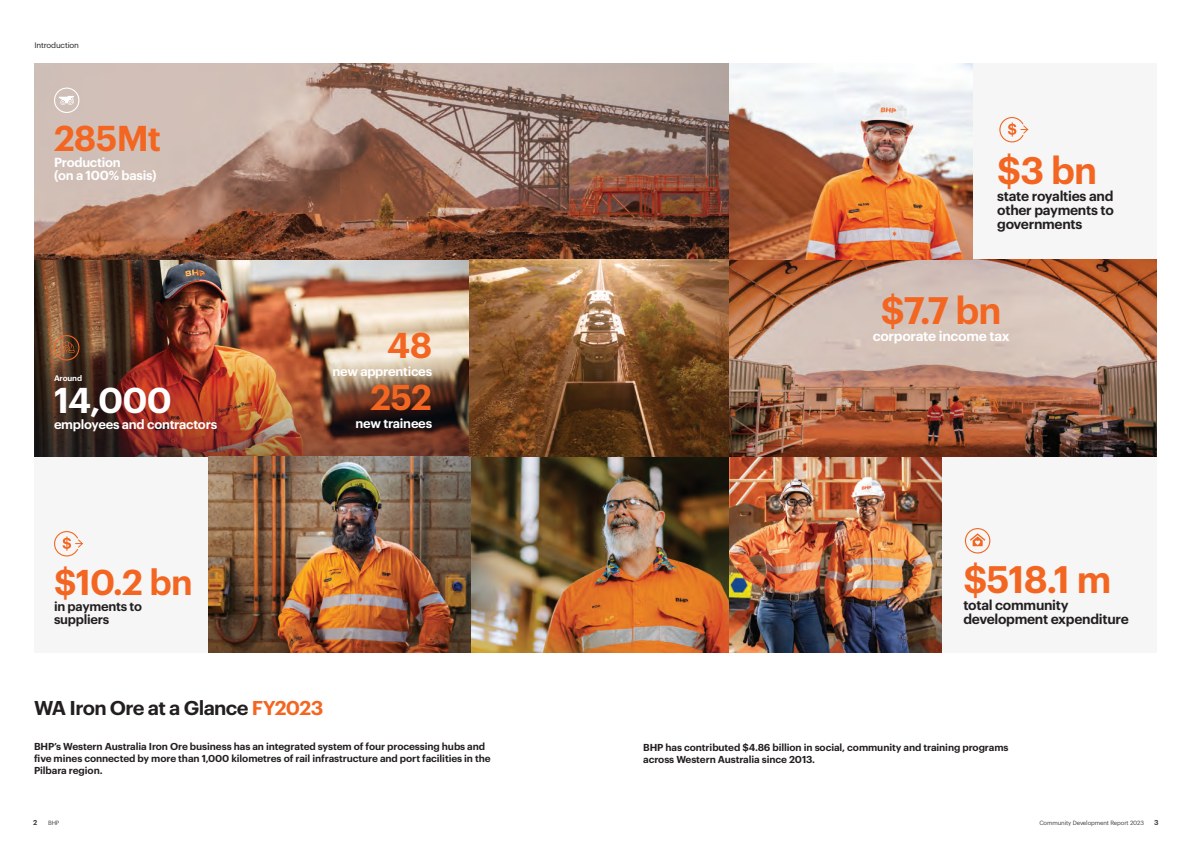
<style>
.page{position:relative;width:1191px;height:842px;background:#fff}
.page>*{position:absolute;margin:0;border:0;box-sizing:border-box;transform-origin:0 0}
.Pull_Quote_Large_G1{font:600 37.5px "Graphik";letter-spacing:-.02em;color:#f36621}
.Pull_Quote_Large_G1-2{font:600 35.2px "Graphik";letter-spacing:-.02em;color:#f36621}
.Pull_Quote_Large_G1-3{font:600 35.2px "Graphik";color:#fff}
.Title_Colour{font:600 19.6px "Graphik";letter-spacing:-.035em;color:#231f20}
.Pull_Quote_Large_G1-4{font:600 13.8px/13.8px "Graphik";letter-spacing:-.02em;color:#231f20}
.Pull_Quote_Large_G1-5{font:600 13.8px "Graphik";letter-spacing:-.02em;color:#fff}
.Pull_Quote_Large_G1-6{font:600 12.9px/12.9px "Graphik";letter-spacing:-.02em;color:#fff}
.Pull_Quote_Large_G1-7{font:600 12.9px/12.9px "Graphik";letter-spacing:-.02em;color:#231f20}
.Title_Colour-2{font:600 9.9px/12px "Graphik";letter-spacing:-.01em;color:#231f20}
.pullout{font:600 9.9px/12.5px "Graphik";letter-spacing:-.01em;color:#231f20}
.Title_Colour-3{font:7.8px "Graphik";letter-spacing:-.02em;color:#231f20}
.Title_Colour-4{font:600 7.8px "Graphik";letter-spacing:-.015em;color:#fff}
.t1{font:600 7px "Graphik";color:#3e3e3f}
.t2{font:6px "Graphik";letter-spacing:-.02em;color:#3e3e3f}
.s1{color:#f36621}
</style>
<div class="page">
<div style="left:729px;top:63px;width:428px;height:197px;background:#f6f6f7"></div>
<div style="left:34px;top:456px;width:437px;height:197px;background:#f6f6f7"></div>
<div style="left:729px;top:456px;width:428px;height:197px;background:#f6f6f7"></div>
<img style="left:34px;top:260px;width:436px;height:70px">
<img style="left:34px;top:330px;width:436px;height:126px">
<img style="left:470px;top:456px;width:259px;height:197px">
<img style="left:729px;top:456px;width:212px;height:197px">
<img style="left:34px;top:63px;width:254px;height:197px">
<img style="left:288px;top:63px;width:441px;height:197px">
<img style="left:209px;top:456px;width:261px;height:197px">
<img style="left:729px;top:260px;width:428px;height:196px">
<img style="left:729px;top:63px;width:243px;height:197px">
<img style="left:470px;top:260px;width:259px;height:196px">
<svg style="left:965px;top:528px;width:25px;height:25px"></svg>
<svg style="left:54px;top:531px;width:29px;height:25px"></svg>
<svg style="left:54px;top:335px;width:25px;height:25px"></svg>
<svg style="left:999px;top:117px;width:30px;height:25px"></svg>
<svg style="left:54px;top:88px;width:25px;height:25px"></svg>
<p class="Title_Colour-3" style="left:34px;top:40px;width:46px">Introduction</p>
<p class="Pull_Quote_Large_G1-2" style="left:54px;top:111px;width:109px">285Mt</p>
<p class="Pull_Quote_Large_G1-6" style="left:54px;top:155px;width:104px">Production<br>(on a 100% basis)</p>
<p class="Title_Colour-4" style="left:54px;top:372px;width:30px">Around</p>
<p class="Pull_Quote_Large_G1-3" style="left:54px;top:373px;width:119px">14,000</p>
<p class="Pull_Quote_Large_G1-6" style="left:54px;top:417px;width:165px">employees and contractors</p>
<p class="Pull_Quote_Large_G1-2" style="left:54px;top:555px;width:140px">$10.2 bn</p>
<p class="Pull_Quote_Large_G1-7" style="left:54px;top:599px;width:90px">in payments to suppliers</p>
<p class="Pull_Quote_Large_G1-2" style="left:387px;top:318px;width:46px">48</p>
<p class="Pull_Quote_Large_G1-6" style="left:332px;top:363px;width:101px">new apprentices</p>
<p class="Pull_Quote_Large_G1-2" style="left:370px;top:371px;width:63px">252</p>
<p class="Pull_Quote_Large_G1-6" style="left:355px;top:416px;width:78px">new trainees</p>
<p class="Pull_Quote_Large_G1" style="left:997px;top:142px;width:102px">$3 bn</p>
<p class="Pull_Quote_Large_G1-4" style="left:997px;top:188px;width:118px;text-align:justify">state royalties and other payments to governments</p>
<p class="Pull_Quote_Large_G1" style="left:880px;top:282px;width:122px">$7.7 bn</p>
<p class="Pull_Quote_Large_G1-5" style="left:872px;top:326px;width:139px">corporate income tax</p>
<p class="Pull_Quote_Large_G1" style="left:963px;top:551px;width:149px">$518.1 m</p>
<p class="Pull_Quote_Large_G1-4" style="left:963px;top:597px;width:167px">total community development expenditure</p>
<p class="Title_Colour" style="left:34px;top:693px;width:291px">WA Iron Ore at a Glance <span class="s1">FY2023</span></p>
<p class="Title_Colour-2" style="left:34px;top:740px;width:458px">BHP’s Western Australia Iron Ore business has an integrated system of four processing hubs and five mines connected by more than 1,000 kilometres of rail infrastructure and port facilities in the<br>Pilbara region.</p>
<p class="pullout" style="left:643px;top:740px;width:367px">BHP has contributed $4.86 billion in social, community and training programs across Western Australia since 2013.</p>
<p class="t1" style="left:33px;top:817px;width:6px">2</p>
<p class="t2" style="left:48px;top:819px;width:13px">BHP</p>
<p class="t2" style="left:1039px;top:819px;width:106px">Community Development Report 2023</p>
<p class="t1" style="left:1154px;top:817px;width:6px">3</p>
</div>
